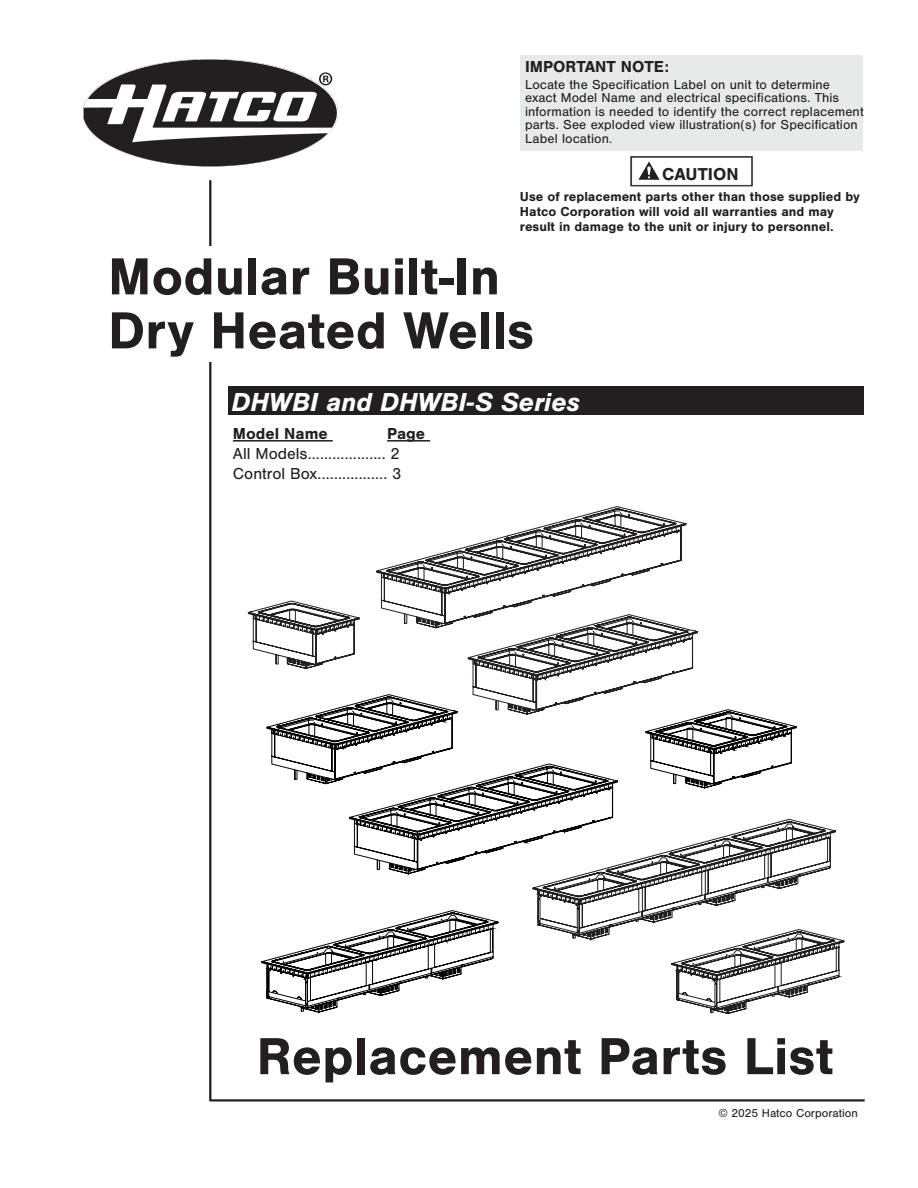
<style>
.page{position:relative;width:918px;height:1188px;background:#fff}
.page>*{position:absolute;margin:0;border:0;box-sizing:border-box;transform-origin:0 0}
.t1{font:700 54px/54px "Nimbus San";color:#231f20}
.t2{font:italic 700 27px "Nimbus San";color:#fff}
.t3{font:700 17.85px "Nimbus San";color:#231f20}
.t4{font:16.5px/19.6px "Nimbus San";color:#231f20}
.t5{font:700 16.5px "Nimbus San";color:#231f20}
.t6{font:13.5px/13.5px "Nimbus San";letter-spacing:.01em;color:#231f20}
.t7{font:700 13.5px/15px "Nimbus San";color:#231f20}
.t8{font:12px "Nimbus San";color:#231f20}
</style>
<div class="page">
<img style="left:209px;top:179px;width:655px;height:923px">
<svg style="left:247px;top:506px;width:597px;height:508px"></svg>
<div style="left:228px;top:386px;width:636px;height:29px;background:#231f20"></div>
<img style="left:84px;top:108px;width:243px;height:59px">
<svg style="left:88px;top:59px;width:249px;height:69px"></svg>
<div style="left:108px;top:246px;width:754px;height:115px;background:#fff"></div>
<hr style="left:233px;top:440px;width:100px;height:2px;background:#231f20">
<hr style="left:387px;top:440px;width:43px;height:2px;background:#231f20">
<div style="left:521px;top:56px;width:342px;height:95px;background:#e8e9e9"></div>
<div style="left:626px;top:154px;width:131px;height:32px;background:#fff"></div>
<img style="left:630px;top:156px;width:122px;height:30px">
<p class="t5" style="left:525px;top:57px;width:146px">IMPORTANT NOTE:</p>
<p class="t6" style="left:525px;top:78px;width:340px">Locate the Specification Label on unit to determine exact Model Name and electrical specifications. This information is needed to identify the correct replacement parts. See exploded view illustration(s) for Specification Label location.</p>
<h3 class="t3" style="left:662px;top:164px;width:78px">CAUTION</h3>
<p class="t7" style="left:520px;top:189px;width:341px">Use of replacement parts other than those supplied by<br>Hatco Corporation will void all warranties and may result in damage to the unit or injury to personnel.</p>
<h1 class="t1" style="left:108px;top:250px;width:428px">Modular Built-In<br>Dry Heated Wells</h1>
<h2 class="t2" style="left:232px;top:386px;width:350px">DHWBI and DHWBI-S Series</h2>
<p class="t5" style="left:233px;top:424px;width:96px">Model Name</p>
<p class="t5" style="left:387px;top:424px;width:40px">Page</p>
<p class="t4" style="left:233px;top:444px;width:170px">All Models................... 2<br>Control Box................. 3</p>
<h1 class="t1" style="left:257px;top:1030px;width:578px">Replacement Parts List</h1>
<p class="t8" style="left:718px;top:1106px;width:141px">© 2025 Hatco Corporation</p>
</div>
